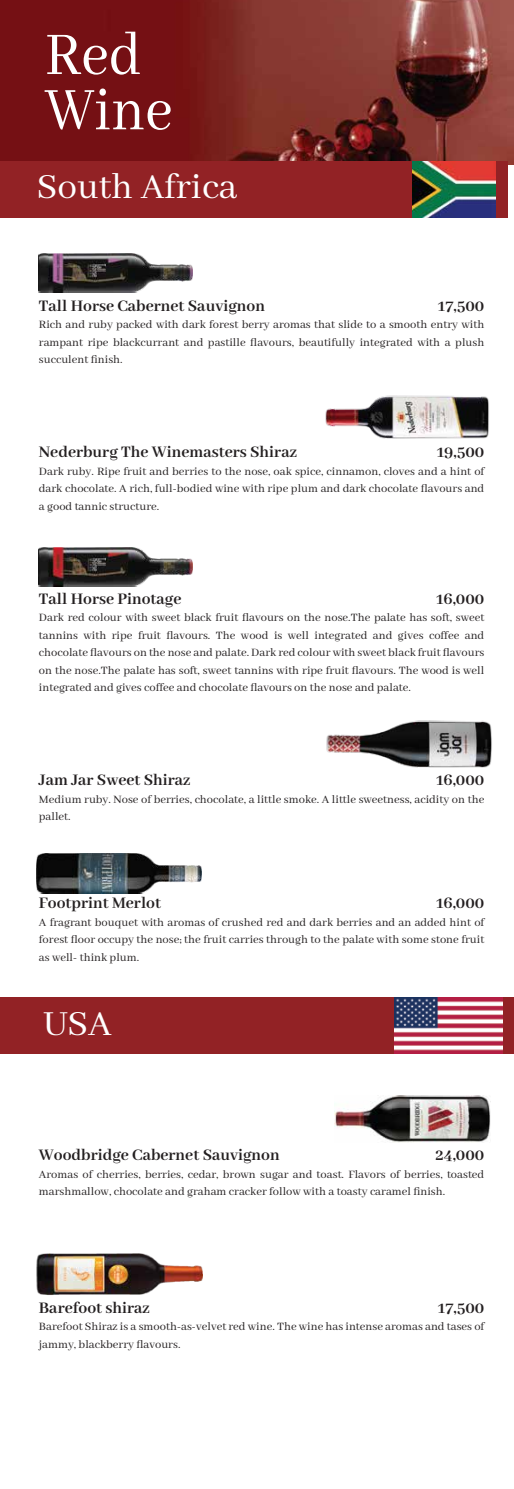
<style>
.page{position:relative;width:514px;height:1489px;background:#fff}
.page>*{position:absolute;margin:0;border:0;box-sizing:border-box;transform-origin:0 0}
.t1{font:66.62px/55.2px "Abhaya Libre";color:#fff;scale:.91 1}
.t2{font:39.25px "Abhaya Libre";color:#fff}
.t3{font:700 17.5px "Abhaya Libre";color:#231f20}
.t4{font:12.5px/17.5px "Abhaya Libre";color:#231f20;text-align:justify}
</style>
<div class="page">
<img style="left:0;top:0;width:514px;height:165px">
<div style="left:0;top:161px;width:507px;height:56px;background:#922225"></div>
<img style="left:412px;top:162px;width:83px;height:55px">
<div style="left:0;top:997px;width:514px;height:56px;background:#922225"></div>
<img style="left:395px;top:997px;width:107px;height:56px">
<img style="left:39px;top:254px;width:154px;height:38px">
<img style="left:325px;top:395px;width:164px;height:44px">
<img style="left:39px;top:547px;width:154px;height:39px">
<img style="left:326px;top:720px;width:166px;height:48px">
<img style="left:37px;top:853px;width:165px;height:40px">
<img style="left:335px;top:1095px;width:155px;height:47px">
<img style="left:36px;top:1253px;width:167px;height:42px">
<h1 class="t1" style="left:45px;top:30px;width:142px">Red<br>Wine</h1>
<h2 class="t2" style="left:37px;top:165px;width:202px">South Africa</h2>
<h3 class="t3" style="left:39px;top:296px;width:227px">Tall Horse Cabernet Sauvignon</h3>
<h3 class="t3" style="left:438px;top:296px;width:48px">17,500</h3>
<p class="t4" style="left:39px;top:316px;width:447px">Rich and ruby packed with dark forest berry aromas that slide to a smooth entry with rampant ripe blackcurrant and pastille flavours, beautifully integrated with a plush succulent finish.</p>
<h3 class="t3" style="left:39px;top:442px;width:259px">Nederburg The Winemasters Shiraz</h3>
<h3 class="t3" style="left:437px;top:442px;width:49px">19,500</h3>
<p class="t4" style="left:39px;top:463px;width:447px">Dark ruby. Ripe fruit and berries to the nose, oak spice, cinnamon, cloves and a hint of dark chocolate. A rich, full-bodied wine with ripe plum and dark chocolate flavours and a good tannic structure.</p>
<h3 class="t3" style="left:39px;top:589px;width:144px">Tall Horse Pinotage</h3>
<h3 class="t3" style="left:436px;top:589px;width:50px">16,000</h3>
<p class="t4" style="left:39px;top:609px;width:447px">Dark red colour with sweet black fruit flavours on the nose.The palate has soft, sweet tannins with ripe fruit flavours. The wood is well integrated and gives coffee and chocolate flavours on the nose and palate. Dark red colour with sweet black fruit flavours on the nose.The palate has soft, sweet tannins with ripe fruit flavours. The wood is well integrated and gives coffee and chocolate flavours on the nose and palate.</p>
<h3 class="t3" style="left:39px;top:770px;width:153px">Jam Jar Sweet Shiraz</h3>
<h3 class="t3" style="left:436px;top:770px;width:50px">16,000</h3>
<p class="t4" style="left:39px;top:791px;width:447px">Medium ruby. Nose of berries, chocolate, a little smoke. A little sweetness, acidity on the pallet.</p>
<h3 class="t3" style="left:39px;top:893px;width:124px">Footprint Merlot</h3>
<h3 class="t3" style="left:436px;top:893px;width:50px">16,000</h3>
<p class="t4" style="left:39px;top:914px;width:447px">A fragrant bouquet with aromas of crushed red and dark berries and an added hint of forest floor occupy the nose; the fruit carries through to the palate with some stone fruit as well- think plum.</p>
<h2 class="t2" style="left:43px;top:1002px;width:70px">USA</h2>
<h3 class="t3" style="left:39px;top:1145px;width:242px">Woodbridge Cabernet Sauvignon</h3>
<h3 class="t3" style="left:435px;top:1145px;width:50px">24,000</h3>
<p class="t4" style="left:39px;top:1165px;width:447px">Aromas of cherries, berries, cedar, brown sugar and toast. Flavors of berries, toasted marshmallow, chocolate and graham cracker follow with a toasty caramel finish.</p>
<h3 class="t3" style="left:39px;top:1297px;width:112px">Barefoot shiraz</h3>
<h3 class="t3" style="left:438px;top:1297px;width:48px">17,500</h3>
<p class="t4" style="left:39px;top:1318px;width:447px">Barefoot Shiraz is a smooth-as-velvet red wine. The wine has intense aromas and tases of jammy, blackberry flavours.</p>
</div>
